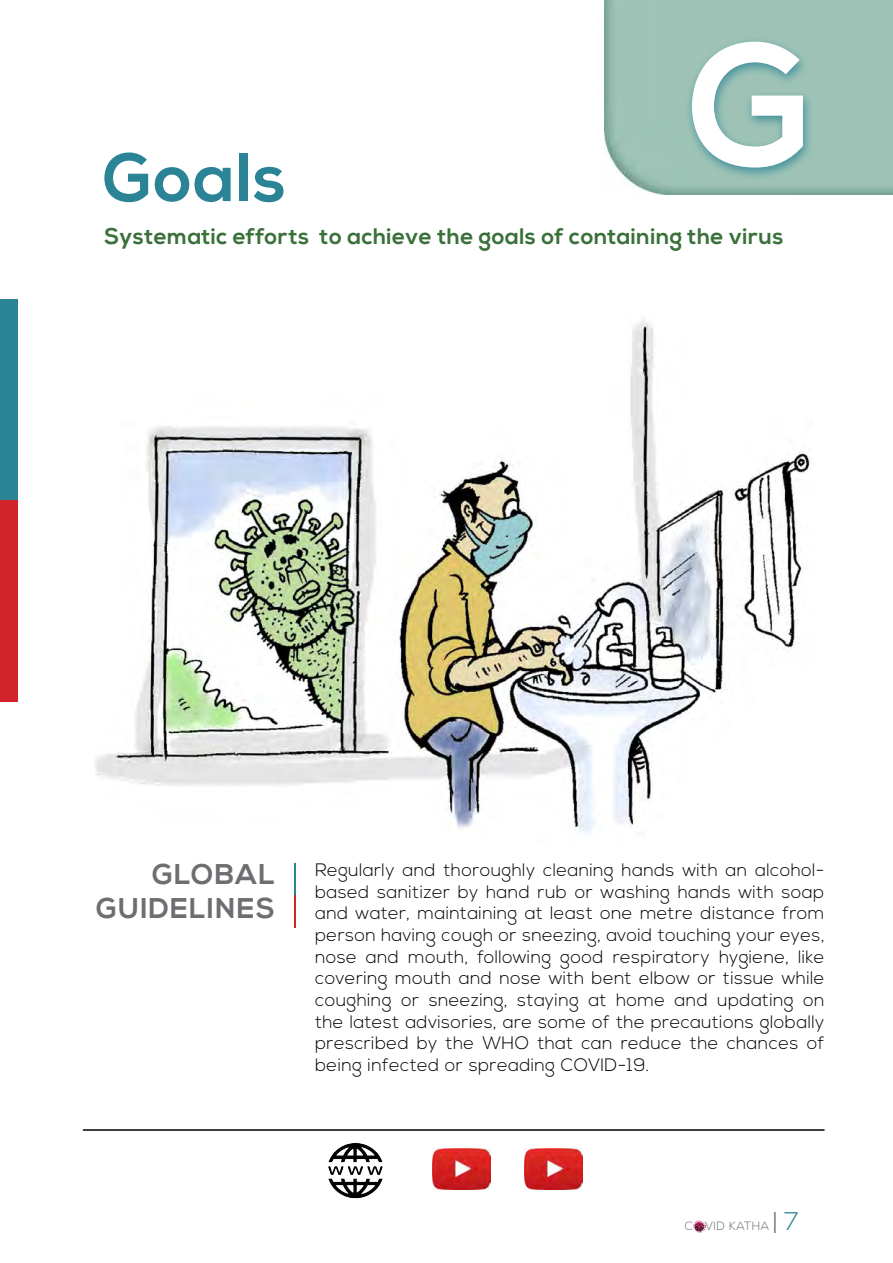
<style>
.page{position:relative;width:893px;height:1263px;background:#fff}
.page>*{position:absolute;margin:0;border:0;box-sizing:border-box;transform-origin:0 0}
.t1{font:700 171px "Nexa";color:#fff}
.t2{font:700 67.5px "Nexa";letter-spacing:.02em;color:#2a8496}
.t3{font:700 28.5px "Nexa";color:#6d6e71}
.t4{font:700 22.5px "Nexa";letter-spacing:.02em;color:#3a7039}
.t5{font:300 18px/21.6px "Nexa";letter-spacing:.02em;color:#000;text-align:justify}
.t6{font:300 12px "Nexa";letter-spacing:.04em;color:#6d6e71}
.s1{font-size:25.5px}
.s2{font-size:25.5px;color:#2a8496}
</style>
<div class="page">
<svg style="left:694px;top:1220px;width:11px;height:12px"></svg>
<img style="left:604px;top:0;width:289px;height:194px">
<div style="left:0;top:299px;width:18px;height:201px;background:#2a8496"></div>
<div style="left:0;top:500px;width:18px;height:202px;background:#d2232a"></div>
<div style="left:684px;top:36px;width:130px;height:145px;background:#2a8496;opacity:.81"></div>
<hr style="left:83px;top:1129px;width:741px;height:2px;background:#000">
<hr style="left:294px;top:863px;width:2px;height:32px;background:#2a8496">
<hr style="left:294px;top:895px;width:2px;height:33px;background:#d2232a">
<img style="left:95px;top:319px;width:716px;height:515px">
<img style="left:328px;top:1143px;width:55px;height:56px">
<img style="left:433px;top:1149px;width:58px;height:40px">
<img style="left:524px;top:1149px;width:58px;height:40px">
<h2 class="t2" style="left:103px;top:139px;width:185px">Goals</h2>
<h1 class="t1" style="left:688px;top:7px;width:126px">G</h1>
<p class="t4" style="left:104px;top:223px;width:680px">Systematic efforts to achieve the goals of containing the virus</p>
<h3 class="t3" style="left:152px;top:858px;width:43px">Global</h3>
<h3 class="t3" style="left:96px;top:892px;width:41px">Guidelines</h3>
<p class="t5" style="left:315px;top:860px;width:511px">Regularly and thoroughly cleaning hands with an alcohol&shy;based sanitizer by hand rub or washing hands with soap and water, maintaining at least one metre distance from person having cough or sneezing, avoid touching your eyes, nose and mouth, following good respiratory hygiene, like covering mouth and nose with bent elbow or tissue while coughing or sneezing, staying at home and updating on the latest advisories, are some of the precautions globally prescribed by the WHO that can reduce the chances of being infected or spreading COVID-19.</p>
<p class="t6" style="left:685px;top:1219px;width:115px">C VID KATHA <span class="s1">|</span> <span class="s2">7</span></p>
</div>
